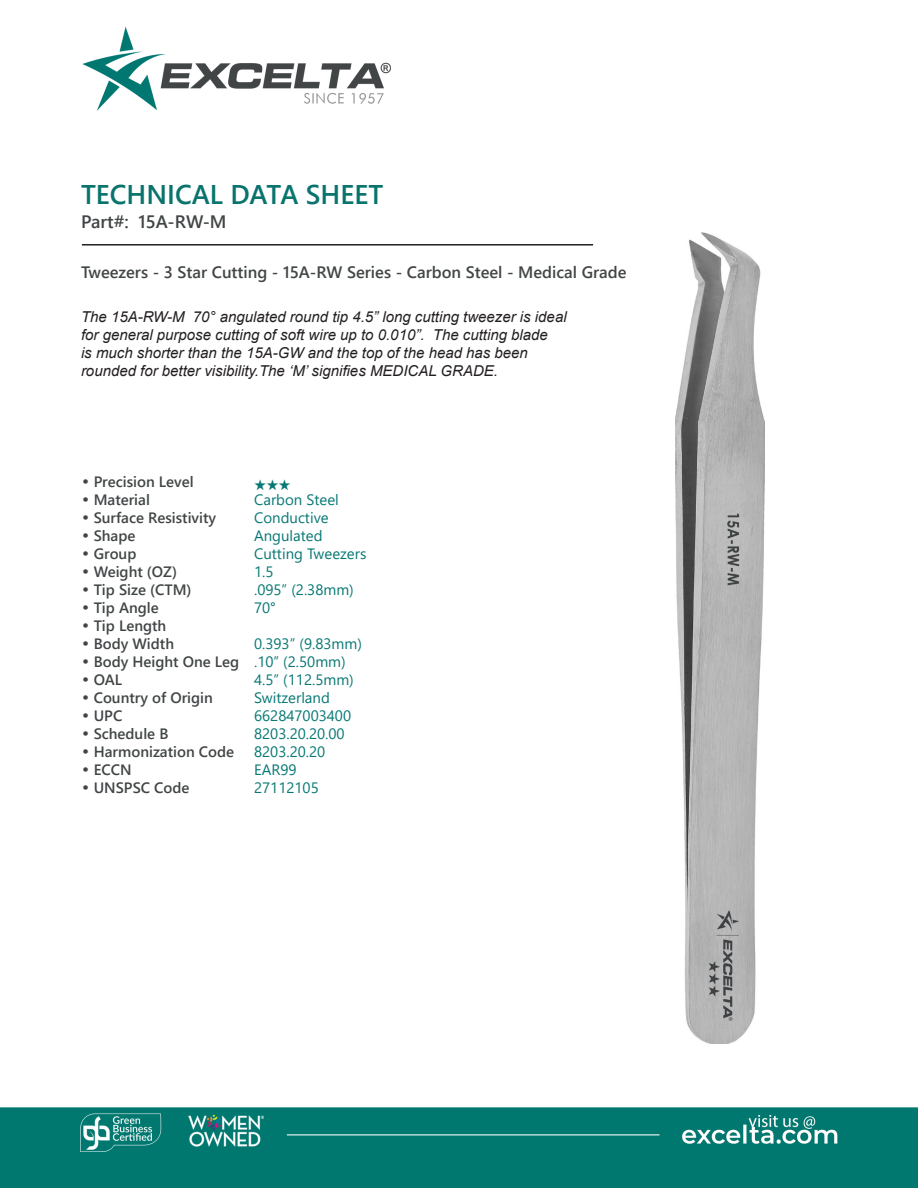
<style>
.page{position:relative;width:918px;height:1188px;background:#fff}
.page>*{position:absolute;margin:0;border:0;box-sizing:border-box;transform-origin:0 0}
.t1{font:700 27px "Yu Gothic UI";color:#08746d}
.t2{font:700 18px "Yu Gothic UI";color:#414546}
.t3{font:700 16.5px "Yu Gothic UI";color:#414546}
.t4{font:italic 15px/18px "Arial";color:#231f20}
.CT_s_CTM{font:700 15px "Yu Gothic UI";color:#414546}
.CT_s_CTM-2{font:15px "Yu Gothic UI";color:#077874}
.CT_s_CTM-3{font:15px "Zapf Ding Bats";color:#077874}
.s1{font-family:"Century Gothic";font-weight:400}
</style>
<div class="page">
<img style="left:0;top:27px;width:918px;height:1161px">
<img style="left:676px;top:232px;width:88px;height:812px">
<hr style="left:82px;top:244px;width:511px;height:2px;background:#231f20">
<p class="t1" style="left:81px;top:178px;width:304px">TECHNICAL DATA SHEET</p>
<p class="t2" style="left:81px;top:212px;width:147px">Part#: 15A-RW-M</p>
<p class="t3" style="left:81px;top:262px;width:547px">Tweezers - 3 Star Cutting - 15A-RW Series - Carbon Steel - Medical Grade</p>
<p class="t4" style="left:81px;top:308px;width:487px">The 15A-RW-M 70° angulated round tip 4.5” long cutting tweezer is ideal for general purpose cutting of soft wire up to 0.010”. The cutting blade<br>is much shorter than the 15A-GW and the top of the head has been rounded for better visibility.The ‘M’ signifies MEDICAL GRADE.</p>
<p class="CT_s_CTM" style="left:81px;top:473px;width:114px"><span class="s1">•</span> Precision Level</p>
<p class="CT_s_CTM-3" style="left:254px;top:476px;width:38px">★★★</p>
<p class="CT_s_CTM" style="left:81px;top:491px;width:70px"><span class="s1">•</span> Material</p>
<p class="CT_s_CTM-2" style="left:254px;top:485px;width:86px">Carbon Steel</p>
<p class="CT_s_CTM" style="left:81px;top:509px;width:137px"><span class="s1">•</span> Surface Resistivity</p>
<p class="CT_s_CTM-2" style="left:254px;top:503px;width:76px">Conductive</p>
<p class="CT_s_CTM" style="left:81px;top:527px;width:56px"><span class="s1">•</span> Shape</p>
<p class="CT_s_CTM-2" style="left:254px;top:521px;width:70px">Angulated</p>
<p class="CT_s_CTM" style="left:81px;top:545px;width:57px"><span class="s1">•</span> Group</p>
<p class="CT_s_CTM-2" style="left:254px;top:539px;width:114px">Cutting Tweezers</p>
<p class="CT_s_CTM" style="left:81px;top:563px;width:98px"><span class="s1">•</span> Weight (OZ)</p>
<p class="CT_s_CTM-2" style="left:254px;top:557px;width:21px">1.5</p>
<p class="CT_s_CTM" style="left:81px;top:581px;width:112px"><span class="s1">•</span> Tip Size (CTM)</p>
<p class="CT_s_CTM-2" style="left:254px;top:575px;width:101px">.095” (2.38mm)</p>
<p class="CT_s_CTM" style="left:81px;top:599px;width:79px"><span class="s1">•</span> Tip Angle</p>
<p class="CT_s_CTM-2" style="left:254px;top:593px;width:23px">70°</p>
<p class="CT_s_CTM" style="left:81px;top:617px;width:87px"><span class="s1">•</span> Tip Length</p>
<p class="CT_s_CTM" style="left:81px;top:635px;width:95px"><span class="s1">•</span> Body Width</p>
<p class="CT_s_CTM-2" style="left:254px;top:629px;width:109px">0.393” (9.83mm)</p>
<p class="CT_s_CTM" style="left:81px;top:653px;width:160px"><span class="s1">•</span> Body Height One Leg</p>
<p class="CT_s_CTM-2" style="left:254px;top:647px;width:93px">.10” (2.50mm)</p>
<p class="CT_s_CTM" style="left:81px;top:671px;width:43px"><span class="s1">•</span> OAL</p>
<p class="CT_s_CTM-2" style="left:254px;top:665px;width:101px">4.5” (112.5mm)</p>
<p class="CT_s_CTM" style="left:81px;top:689px;width:133px"><span class="s1">•</span> Country of Origin</p>
<p class="CT_s_CTM-2" style="left:254px;top:683px;width:77px">Switzerland</p>
<p class="CT_s_CTM" style="left:81px;top:707px;width:43px"><span class="s1">•</span> UPC</p>
<p class="CT_s_CTM-2" style="left:254px;top:701px;width:99px">662847003400</p>
<p class="CT_s_CTM" style="left:81px;top:725px;width:89px"><span class="s1">•</span> Schedule B</p>
<p class="CT_s_CTM-2" style="left:254px;top:719px;width:92px">8203.20.20.00</p>
<p class="CT_s_CTM" style="left:81px;top:743px;width:155px"><span class="s1">•</span> Harmonization Code</p>
<p class="CT_s_CTM-2" style="left:254px;top:737px;width:73px">8203.20.20</p>
<p class="CT_s_CTM" style="left:81px;top:761px;width:52px"><span class="s1">•</span> ECCN</p>
<p class="CT_s_CTM-2" style="left:254px;top:755px;width:44px">EAR99</p>
<p class="CT_s_CTM" style="left:81px;top:779px;width:110px"><span class="s1">•</span> UNSPSC Code</p>
<p class="CT_s_CTM-2" style="left:254px;top:773px;width:66px">27112105</p>
</div>
